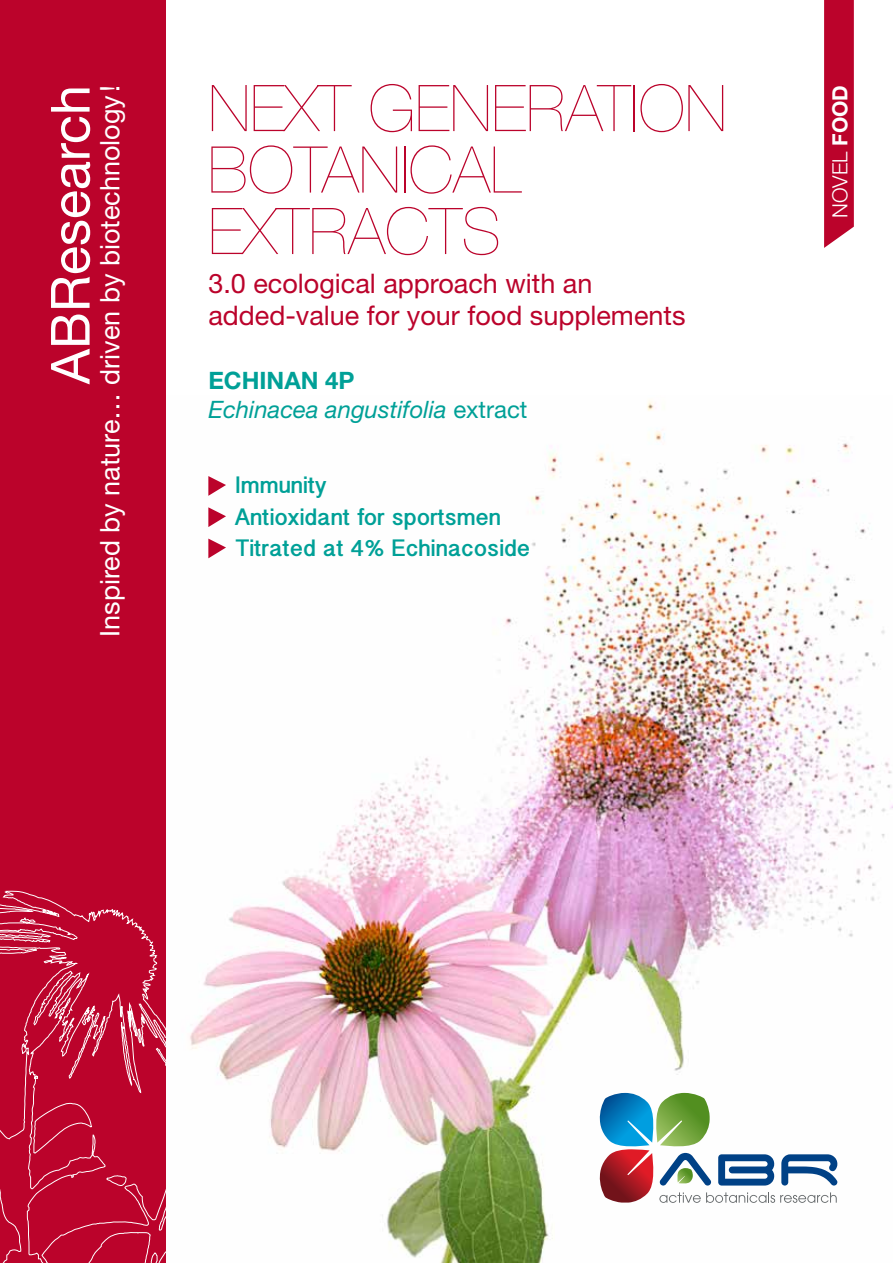
<style>
.page{position:relative;width:893px;height:1263px;background:#fff}
.page>*{position:absolute;margin:0;border:0;box-sizing:border-box;transform-origin:0 0}
.t1{font:200 64.5px/61.5px "Helvetica Neue LT Std";color:#bb032b}
.t2{font:54px "Helvetica Neue LT Std";color:#fff}
.t3{font:27px/31.5px "Helvetica Neue LT Std";color:#bb032b}
.t4{font:27px "Helvetica Neue LT Std";color:#fff}
.t5{font:700 24px/31.5px "Gujarati Sangam MN";color:#00a097}
.t6{font:italic 24px/28.8px "Helvetica Neue LT Std";color:#00a097}
.t7{font:300 21px "Helvetica Neue LT Std";color:#fff}
.s1{font-weight:700;font-style:normal}
.s2{font-style:normal}
.s3{font-weight:700}
</style>
<div class="page">
<img style="left:190px;top:400px;width:703px;height:863px">
<div style="left:0;top:0;width:166px;height:1263px;background:#bb032b"></div>
<svg style="left:0;top:890px;width:166px;height:373px"></svg>
<svg style="left:208px;top:476px;width:18px;height:20px"></svg>
<svg style="left:208px;top:507px;width:18px;height:20px"></svg>
<svg style="left:208px;top:539px;width:18px;height:19px"></svg>
<svg style="left:824px;top:0;width:30px;height:248px;background:#be0f35"></svg>
<svg style="left:592px;top:1093px;width:245px;height:110px"></svg>
<h2 class="t2" style="left:38px;top:384px;width:300px;rotate:-90deg">ABResearch</h2>
<p class="t4" style="left:94px;top:637px;width:553px;rotate:-90deg">Inspired by nature… driven by biotechnology !</p>
<h1 class="t1" style="left:208px;top:77px;width:520px">NEXT GENERATION<br>BOTANICAL<br>EXTRACTS</h1>
<p class="t3" style="left:208px;top:267px;width:479px">3.0 ecological approach with an added-value for your food supplements</p>
<p class="t6" style="left:208px;top:366px;width:321px"><span class="s1">ECHINAN 4P<br></span>Echinacea angustifolia <span class="s2">extract</span></p>
<p class="t5" style="left:235px;top:469px;width:297px">Immunity<br>Antioxidant for sportsmen<br>Titrated at 4% Echinacoside</p>
<p class="t7" style="left:827px;top:218px;width:135px;rotate:-90deg">Novel <span class="s3">food</span></p>
</div>
